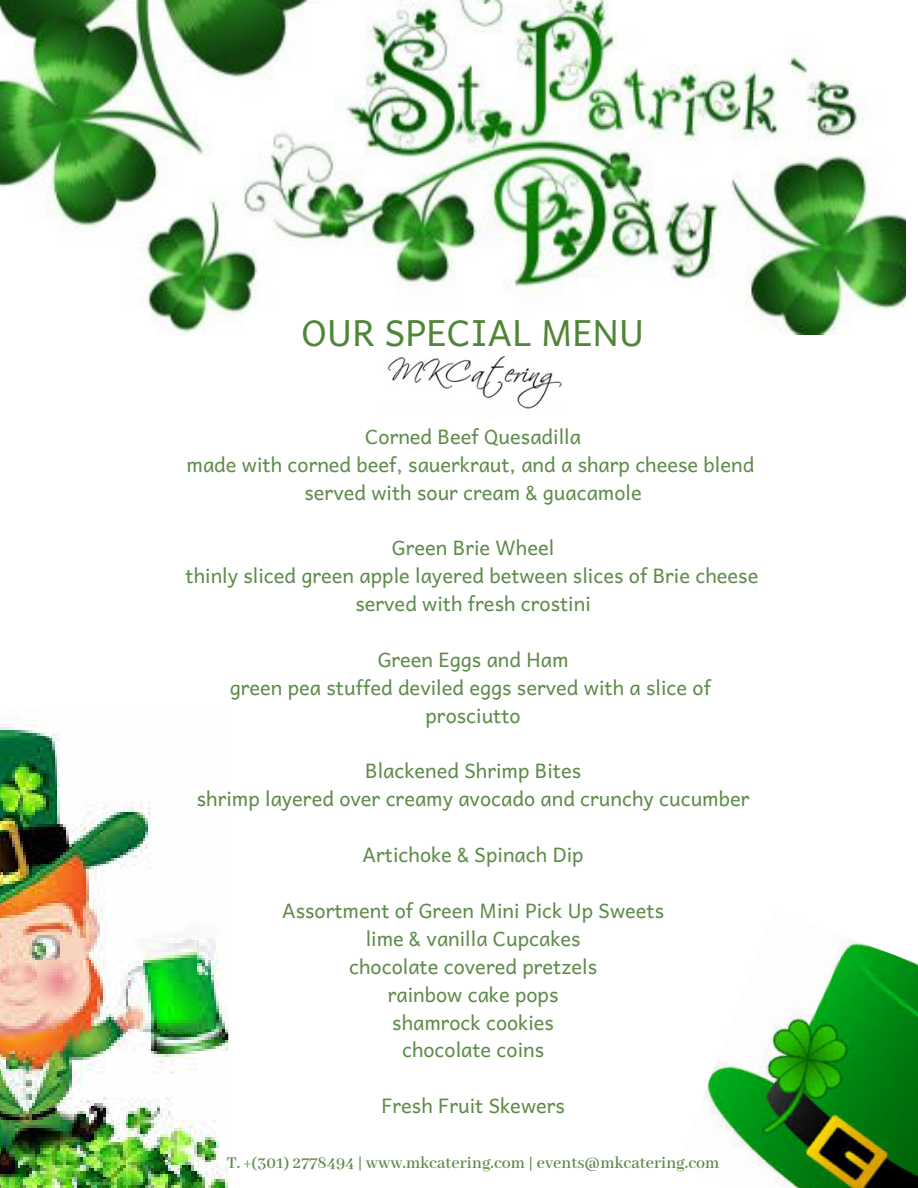
<style>
.page{position:relative;width:918px;height:1188px;background:#fff}
.page>*{position:absolute;margin:0;border:0;box-sizing:border-box;transform-origin:0 0}
.t1{font:36px "Andika";color:#4f8637}
.t2{font:19.95px/27.9px "Andika";color:#5e8b4a;text-align:center}
.t3{font:600 18px "Abhaya Libre";color:#5e8b4a}
</style>
<div class="page">
<img style="left:703px;top:938px;width:215px;height:250px">
<img style="left:0;top:719px;width:228px;height:469px">
<img style="left:0;top:0;width:906px;height:334px">
<img style="left:387px;top:356px;width:175px;height:53px">
<h1 class="t1" style="left:301px;top:302px;width:345px">OUR SPECIAL MENU</h1>
<p class="t2" style="left:187px;top:422px;width:569px">Corned Beef Quesadilla<br>made with corned beef, sauerkraut, and a sharp cheese blend served with sour cream &amp; guacamole</p>
<p class="t2" style="left:186px;top:533px;width:574px">Green Brie Wheel<br>thinly sliced green apple layered between slices of Brie cheese served with fresh crostini</p>
<p class="t2" style="left:230px;top:645px;width:483px">Green Eggs and Ham<br>green pea stuffed deviled eggs served with a slice of prosciutto</p>
<p class="t2" style="left:197px;top:756px;width:554px">Blackened Shrimp Bites<br>shrimp layered over creamy avocado and crunchy cucumber</p>
<p class="t2" style="left:363px;top:840px;width:222px">Artichoke &amp; Spinach Dip</p>
<p class="t2" style="left:282px;top:896px;width:383px">Assortment of Green Mini Pick Up Sweets lime &amp; vanilla Cupcakes<br>chocolate covered pretzels<br>rainbow cake pops<br>shamrock cookies<br>chocolate coins</p>
<p class="t2" style="left:381px;top:1091px;width:185px">Fresh Fruit Skewers</p>
<p class="t3" style="left:227px;top:1153px;width:494px">T. +(301) 2778494 | www.mkcatering.com | events@mkcatering.com</p>
</div>
